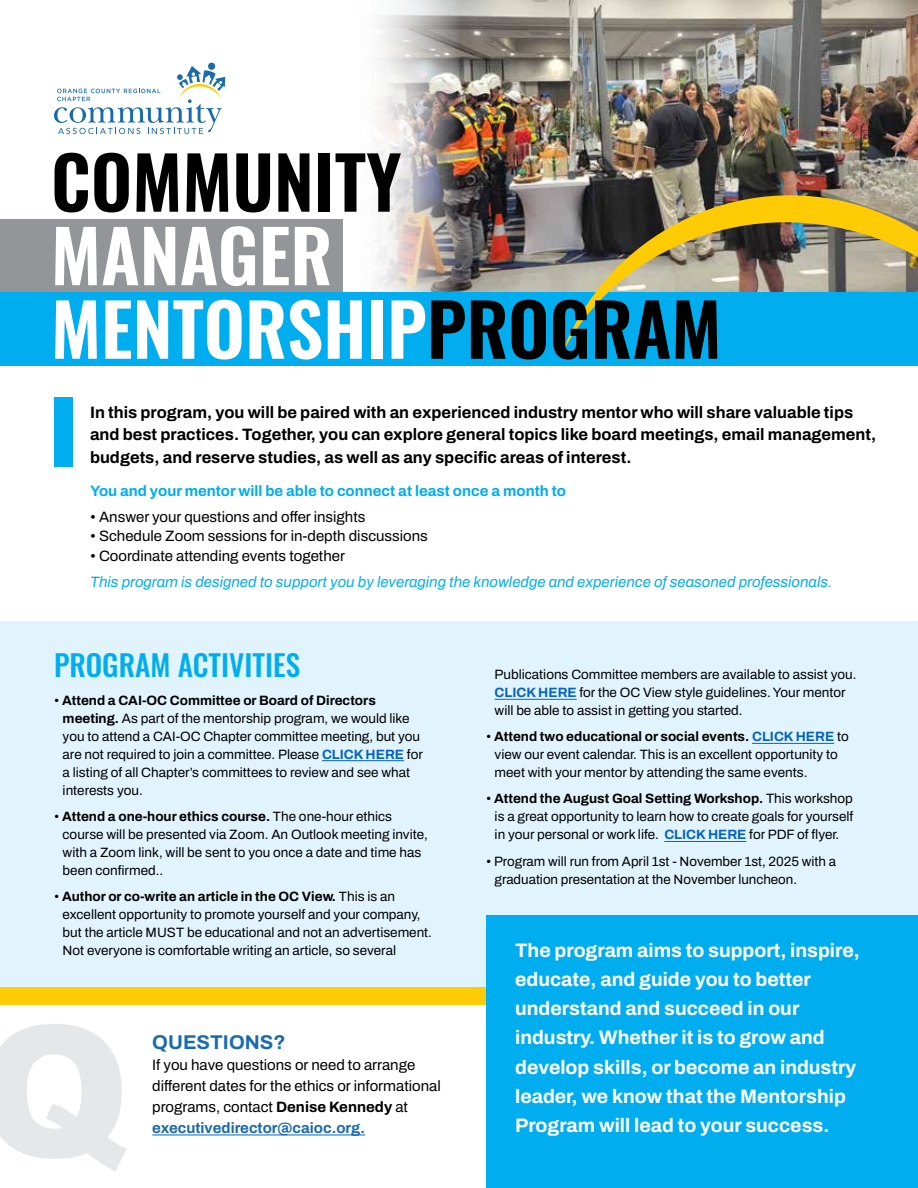
<style>
.page{position:relative;width:918px;height:1188px;background:#fff}
.page>*{position:absolute;margin:0;border:0;box-sizing:border-box;transform-origin:0 0}
.t1{font:600 72px/73.5px "Oswald";color:#fff}
.t2{font:600 72px "Oswald";color:#000}
.t3{font:500 29.4px "Oswald";color:#00aeef}
.t4{font:700 19.95px "Archivo";color:#1a6bac}
.t5{font:700 19.5px/29.2px "Archivo";color:#fff}
.t6{font:700 16.5px/22.5px "Archivo";color:#000}
.t7{font:15px/21px "Archivo";color:#000}
.t8{font:italic 15px "Archivo";color:#00aeef}
.t9{font:700 15px "Archivo";color:#00aeef}
.t10{font:13.5px/18px "Archivo";color:#000}
.s1{color:#000}
.s2{font-weight:700}
.s3{font-weight:700;color:#0563c1}
.s4{font-weight:700;color:#1a6bac}
</style>
<div class="page">
<img style="left:356px;top:0;width:562px;height:293px">
<div style="left:0;top:987px;width:918px;height:17px;background:#ffcb05"></div>
<div style="left:0;top:621px;width:918px;height:366px;background:#e1f4fd"></div>
<div style="left:0;top:219px;width:342px;height:74px;background:#939598"></div>
<div style="left:0;top:293px;width:918px;height:73px;background:#00aeef"></div>
<svg style="left:54px;top:63px;width:171px;height:71px"></svg>
<hr style="left:322px;top:760px;width:82px;height:1px;background:#0563c1">
<hr style="left:495px;top:699px;width:82px;height:1px;background:#0563c1">
<hr style="left:752px;top:743px;width:82px;height:1px;background:#0563c1">
<hr style="left:664px;top:841px;width:82px;height:1px;background:#0563c1">
<hr style="left:152px;top:1135px;width:213px;height:1px;background:#0563c1">
<div style="left:54px;top:397px;width:18px;height:70px;background:#00aeef"></div>
<svg style="left:561px;top:195px;width:357px;height:159px"></svg>
<div style="left:486px;top:916px;width:432px;height:272px;background:#00aeef"></div>
<svg style="left:0;top:1024px;width:126px;height:147px"></svg>
<h1 class="t2" style="left:51px;top:145px;width:352px">COMMUNITY</h1>
<h1 class="t1" style="left:51px;top:224px;width:672px">MANAGER<br>MENTORSHIP<span class="s1">PROGRAM</span></h1>
<p class="t6" style="left:90px;top:401px;width:788px">In this program, you will be paired with an experienced industry mentor who will share valuable tips and best practices. Together, you can explore general topics like board meetings, email management, budgets, and reserve studies, as well as any specific areas of interest.</p>
<p class="t9" style="left:90px;top:479px;width:478px">You and your mentor will be able to connect at least once a month to</p>
<p class="t7" style="left:90px;top:506px;width:277px">• Answer your questions and offer insights</p>
<p class="t7" style="left:90px;top:526px;width:339px">• Schedule Zoom sessions for in-depth discussions</p>
<p class="t7" style="left:90px;top:545px;width:256px">• Coordinate attending events together</p>
<p class="t8" style="left:90px;top:571px;width:744px">This program is designed to support you by leveraging the knowledge and experience of seasoned professionals.</p>
<h2 class="t3" style="left:54px;top:649px;width:248px">PROGRAM ACTIVITIES</h2>
<p class="t10" style="left:63px;top:691px;width:362px;text-indent:-9px">• <span class="s2">Attend a CAI-OC Committee or Board of Directors meeting.</span> As part of the mentorship program, we would like you to attend a CAI-OC Chapter committee meeting, but you are not required to join a committee. Please <span class="s3">CLICK HERE</span> for a listing of all Chapter’s committees to review and see what interests you.</p>
<p class="t10" style="left:63px;top:807px;width:367px;text-indent:-9px">• <span class="s2">Attend a one-hour ethics course.</span> The one-hour ethics course will be presented via Zoom. An Outlook meeting invite, with a Zoom link, will be sent to you once a date and time has been confirmed..</p>
<p class="t10" style="left:63px;top:887px;width:371px;text-indent:-9px">• <span class="s2">Author or co-write an article in the OC View.</span> This is an excellent opportunity to promote yourself and your company, but the article MUST be educational and not an advertisement.<br>Not everyone is comfortable writing an article, so several</p>
<h3 class="t4" style="left:152px;top:1027px;width:135px">QUESTIONS?</h3>
<p class="t7" style="left:152px;top:1054px;width:290px">If you have questions or need to arrange different dates for the ethics or informational programs, contact <span class="s2">Denise Kennedy</span> at <span class="s4">executivedirector@caioc.org.</span></p>
<p class="t10" style="left:495px;top:666px;width:363px">Publications Committee members are available to assist you.<br><span class="s3">CLICK HERE</span> for the OC View style guidelines. Your mentor will be able to assist in getting you started.</p>
<p class="t10" style="left:495px;top:728px;width:356px;text-indent:-9px">• <span class="s2">Attend two educational or social events.</span> <span class="s3">CLICK HERE</span> to view our event calendar. This is an excellent opportunity to meet with your mentor by attending the same events.</p>
<p class="t10" style="left:495px;top:790px;width:360px;text-align:justify;text-indent:-9px">• <span class="s2">Attend the August Goal Setting Workshop.</span> This workshop is a great opportunity to learn how to create goals for yourself in your personal or work life. <span class="s3">CLICK HERE</span> for PDF of flyer.</p>
<p class="t10" style="left:495px;top:852px;width:343px;text-indent:-9px">• Program will run from April 1st - November 1st, 2025 with a graduation presentation at the November luncheon.</p>
<p class="t5" style="left:515px;top:935px;width:346px">The program aims to support, inspire, educate, and guide you to better understand and succeed in our industry. Whether it is to grow and develop skills, or become an industry leader, we know that the Mentorship Program will lead to your success.</p>
</div>
